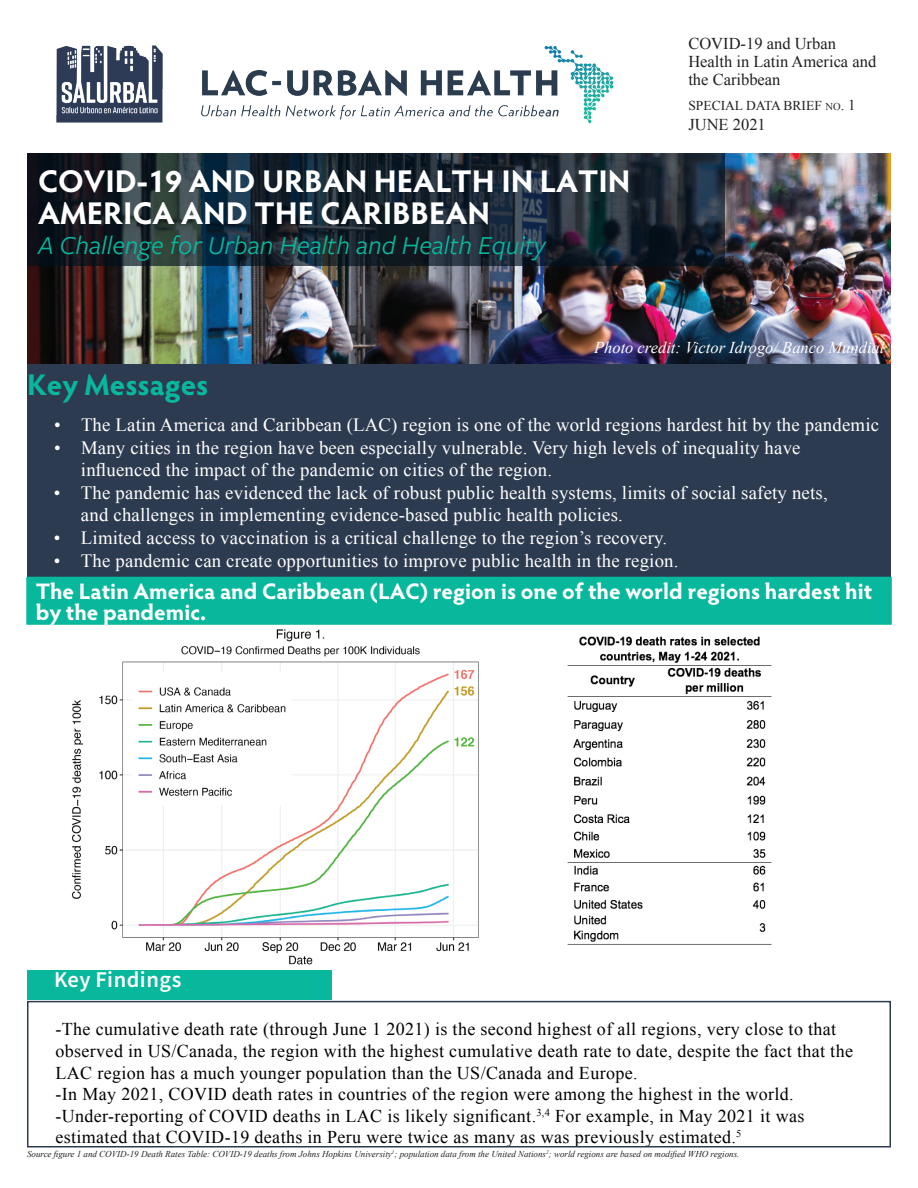
<style>
.page{position:relative;width:918px;height:1188px;background:#fff}
.page>*{position:absolute;margin:0;border:0;box-sizing:border-box;transform-origin:0 0}
.t1{font:700 31.5px/31.5px "Hypatia Sans Pro";color:#fff}
.t2{font:700 30px "Hypatia Sans Pro";color:#07b89c}
.t3{font:italic 27px "Freight Sans Pro";color:#07b89c}
.t4{font:700 22.5px/21px "Hypatia Sans Pro";color:#fff}
.t5{font:22.5px "Source Sans Variable";letter-spacing:.02em;color:#fff}
.t6{font:18.75px/22.5px "Times New Roman";letter-spacing:.01em;color:#fff}
.t7{font:18px/21.6px "Times New Roman";letter-spacing:.02em;color:#000}
.t8{font:16.5px/18px "Times New Roman";color:#231f20}
.t9{font:italic 16.5px "Times New Roman";color:#fff}
.t10{font:13.5px "Times New Roman";color:#231f20}
.t11{font:italic 9px "Times New Roman";color:#231f20}
.s1{font-size:10.5px}
.s2{font-size:15px}
</style>
<div class="page">
<img style="left:567px;top:636px;width:205px;height:309px">
<img style="left:71px;top:629px;width:408px;height:336px">
<img style="left:27px;top:153px;width:864px;height:211px">
<img style="left:202px;top:45px;width:412px;height:79px">
<svg style="left:27px;top:153px;width:698px;height:112px;background:#1b2833"></svg>
<div style="left:27px;top:364px;width:864px;height:213px;background:#2d3b51"></div>
<img style="left:56px;top:45px;width:107px;height:78px">
<div style="left:27px;top:1001px;width:864px;height:147px;border:2px solid #2d3b51"></div>
<div style="left:27px;top:970px;width:305px;height:30px;background:#07b89c"></div>
<div style="left:26px;top:577px;width:866px;height:48px;background:#07b89c;border:2px solid #07b89c"></div>
<h1 class="t1" style="left:38px;top:164px;width:594px">COVID-19 AND URBAN HEALTH IN LATIN<br>AMERICA AND THE CARIBBEAN</h1>
<h3 class="t3" style="left:38px;top:227px;width:509px">A Challenge for Urban Health and Health Equity</h3>
<p class="t8" style="left:688px;top:34px;width:189px">COVID-19 and Urban<br>Health in Latin America and the Caribbean</p>
<p class="t10" style="left:688px;top:96px;width:169px">SPECIAL DATA BRIEF <span class="s1">no</span><span class="s2">. 1</span></p>
<p class="t8" style="left:688px;top:115px;width:79px">JUNE 2021</p>
<p class="t9" style="left:594px;top:336px;width:292px">Photo credit: Victor Idrogo/ Banco Mundial</p>
<h2 class="t2" style="left:27px;top:363px;width:183px">Key Messages</h2>
<p class="t6" style="left:54px;top:414px;width:827px">• The Latin America and Caribbean (LAC) region is one of the world regions hardest hit by the pandemic</p>
<p class="t6" style="left:81px;top:436px;width:721px;text-indent:-27px">• Many cities in the region have been especially vulnerable. Very high levels of inequality have influenced the impact of the pandemic on cities of the region.</p>
<p class="t6" style="left:81px;top:481px;width:748px;text-indent:-27px">• The pandemic has evidenced the lack of robust public health systems, limits of social safety nets, and challenges in implementing evidence-based public health policies.</p>
<p class="t6" style="left:54px;top:526px;width:615px">• Limited access to vaccination is a critical challenge to the region’s recovery.</p>
<p class="t6" style="left:54px;top:549px;width:626px">• The pandemic can create opportunities to improve public health in the region.</p>
<p class="t4" style="left:36px;top:580px;width:838px">The Latin America and Caribbean (LAC) region is one of the world regions hardest hit by the pandemic.</p>
<p class="t5" style="left:54px;top:966px;width:129px">Key Findings</p>
<p class="t7" style="left:56px;top:1018px;width:799px">-The cumulative death rate (through June 1 2021) is the second highest of all regions, very close to that observed in US/Canada, the region with the highest cumulative death rate to date, despite the fact that the LAC region has a much younger population than the US/Canada and Europe.<br>-In May 2021, COVID death rates in countries of the region were among the highest in the world. -Under-reporting of COVID deaths in LAC is likely significant.<sup>3,4</sup> For example, in May 2021 it was estimated that COVID-19 deaths in Peru were twice as many as was previously estimated.<sup>5</sup></p>
<p class="t11" style="left:27px;top:1148px;width:714px">Source figure 1 and COVID-19 Death Rates Table: COVID-19 deaths from Johns Hopkins University<sup>1</sup>; population data from the United Nations<sup>2</sup>; world regions are based on modified WHO regions.</p>
</div>
